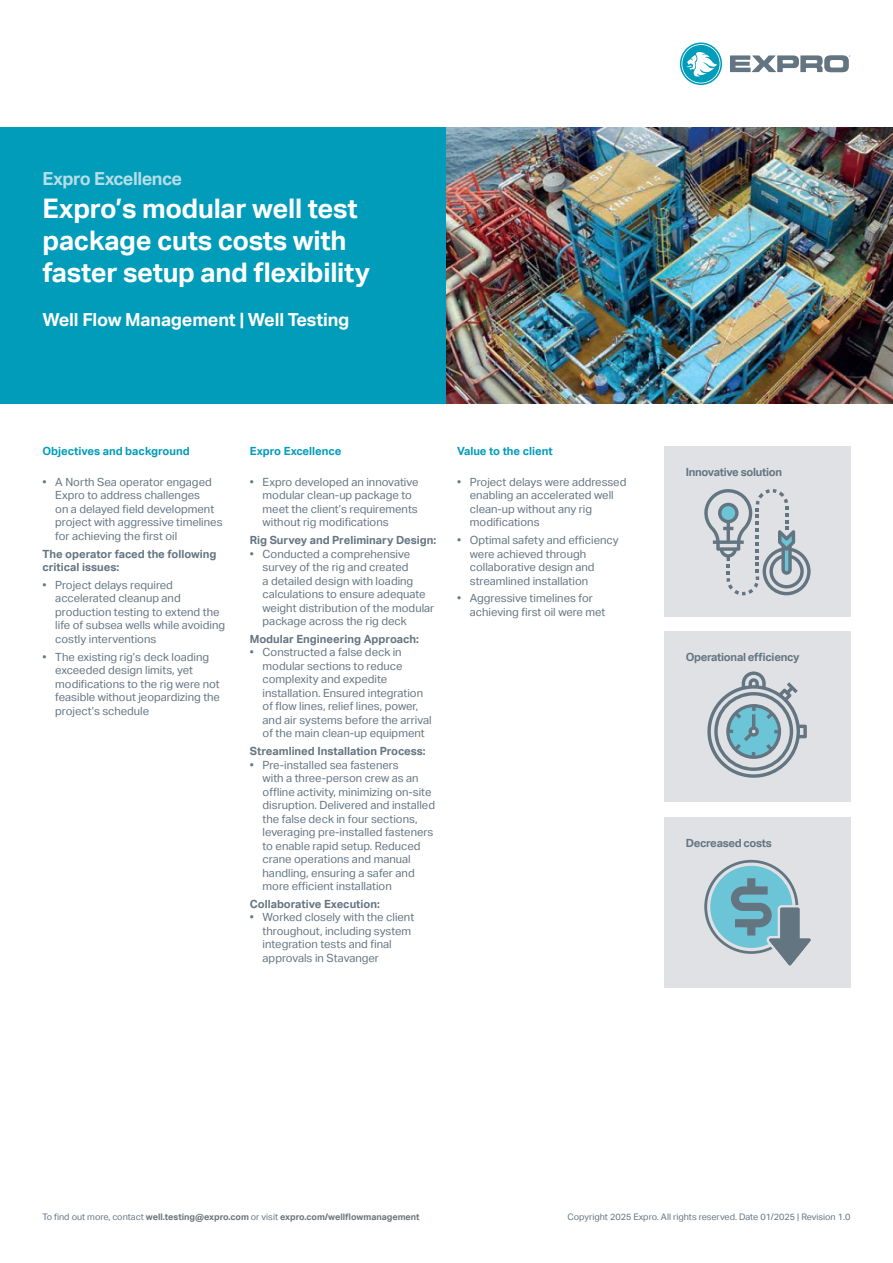
<style>
.page{position:relative;width:893px;height:1263px;background:#fff}
.page>*{position:absolute;margin:0;border:0;box-sizing:border-box;transform-origin:0 0}
.t1{font:700 27px/32.4px "Aktiv Grotesk";letter-spacing:-.01em;color:#fff}
.t2{font:700 18px "Aktiv Grotesk";letter-spacing:-.01em;color:#fff}
.t3{font:700 18px "Aktiv Grotesk";letter-spacing:-.025em;color:#b6dee9}
.t4{font:11.25px/13.5px "Aktiv Grotesk";color:#647582}
.t5{font:700 11.25px/13.5px "Aktiv Grotesk";color:#647582}
.t6{font:700 11.25px "Aktiv Grotesk";color:#009cb9}
.t7{font:700 11.25px "Aktiv Grotesk";letter-spacing:-.025em;color:#647582}
.t8{font:700 9px "Aktiv Grotesk";color:#6a757b}
.t9{font:9px "Aktiv Grotesk";color:#647582}
.s1{font-weight:400;color:#647582}
</style>
<div class="page">
<div style="left:0;top:128px;width:446px;height:276px;background:#009cb9"></div>
<img style="left:446px;top:128px;width:447px;height:276px">
<svg style="left:680px;top:43px;width:42px;height:42px"></svg>
<svg style="left:730px;top:55px;width:120px;height:17px"></svg>
<div style="left:664px;top:446px;width:186px;height:171px;background:#e0e1e4"></div>
<svg style="left:704px;top:489px;width:107px;height:106px"></svg>
<div style="left:664px;top:632px;width:186px;height:170px;background:#e0e1e4"></div>
<svg style="left:707px;top:671px;width:100px;height:107px"></svg>
<div style="left:664px;top:817px;width:186px;height:170px;background:#e0e1e4"></div>
<svg style="left:704px;top:860px;width:107px;height:105px"></svg>
<p class="t3" style="left:43px;top:168px;width:141px">Expro Excellence</p>
<p class="t1" style="left:43px;top:192px;width:329px">Expro’s modular well test package cuts costs with faster setup and flexibility</p>
<p class="t2" style="left:43px;top:309px;width:308px">Well Flow Management | Well Testing</p>
<p class="t6" style="left:43px;top:444px;width:149px">Objectives and background</p>
<p class="t4" style="left:55px;top:475px;width:169px;text-indent:-13px">• A North Sea operator engaged<br>Expro to address challenges<br>on a delayed field development project with aggressive timelines for achieving the first oil</p>
<p class="t5" style="left:43px;top:547px;width:176px">The operator faced the following critical issues:</p>
<p class="t4" style="left:55px;top:578px;width:171px;text-indent:-13px">• Project delays required accelerated cleanup and production testing to extend the life of subsea wells while avoiding costly interventions</p>
<p class="t4" style="left:55px;top:650px;width:166px;text-indent:-13px">• The existing rig’s deck loading exceeded design limits, yet modifications to the rig were not feasible without jeopardizing the project’s schedule</p>
<p class="t6" style="left:250px;top:444px;width:93px">Expro Excellence</p>
<p class="t4" style="left:263px;top:475px;width:157px;text-indent:-13px">• Expro developed an innovative modular clean-up package to meet the client’s requirements without rig modifications</p>
<p class="t5" style="left:250px;top:533px;width:188px">Rig Survey and Preliminary Design:</p>
<p class="t4" style="left:263px;top:547px;width:173px;text-indent:-13px">• Conducted a comprehensive survey of the rig and created<br>a detailed design with loading calculations to ensure adequate weight distribution of the modular package across the rig deck</p>
<p class="t5" style="left:250px;top:632px;width:171px">Modular Engineering Approach:</p>
<p class="t4" style="left:263px;top:646px;width:171px;text-indent:-13px">• Constructed a false deck in modular sections to reduce complexity and expedite installation. Ensured integration of flow lines, relief lines, power, and air systems before the arrival of the main clean-up equipment</p>
<p class="t5" style="left:250px;top:744px;width:177px">Streamlined Installation Process:</p>
<p class="t4" style="left:263px;top:758px;width:174px;text-indent:-13px">• Pre-installed sea fasteners<br>with a three-person crew as an offline activity, minimizing on-site disruption. Delivered and installed the false deck in four sections, leveraging pre-installed fasteners to enable rapid setup. Reduced crane operations and manual handling, ensuring a safer and more efficient installation</p>
<p class="t5" style="left:250px;top:897px;width:132px">Collaborative Execution:</p>
<p class="t4" style="left:263px;top:911px;width:153px;text-indent:-13px">• Worked closely with the client throughout, including system integration tests and final approvals in Stavanger</p>
<p class="t6" style="left:457px;top:444px;width:97px">Value to the client</p>
<p class="t4" style="left:470px;top:475px;width:158px;text-indent:-13px">• Project delays were addressed enabling an accelerated well clean-up without any rig modifications</p>
<p class="t4" style="left:470px;top:533px;width:150px;text-indent:-13px">• Optimal safety and efficiency were achieved through collaborative design and streamlined installation</p>
<p class="t4" style="left:470px;top:592px;width:137px;text-indent:-13px">• Aggressive timelines for achieving first oil were met</p>
<p class="t7" style="left:686px;top:465px;width:98px">Innovative solution</p>
<p class="t7" style="left:686px;top:651px;width:115px">Operational efficiency</p>
<p class="t7" style="left:686px;top:836px;width:88px">Decreased costs</p>
<p class="t8" style="left:43px;top:1212px;width:379px"><span class="s1">To find out more, contact</span> well.testing@expro.com <span class="s1">or visit</span> expro.com/wellflowmanagement</p>
<p class="t9" style="left:567px;top:1212px;width:285px">Copyright 2025 Expro. All rights reserved. Date 01/2025 | Revision 1.0</p>
</div>
